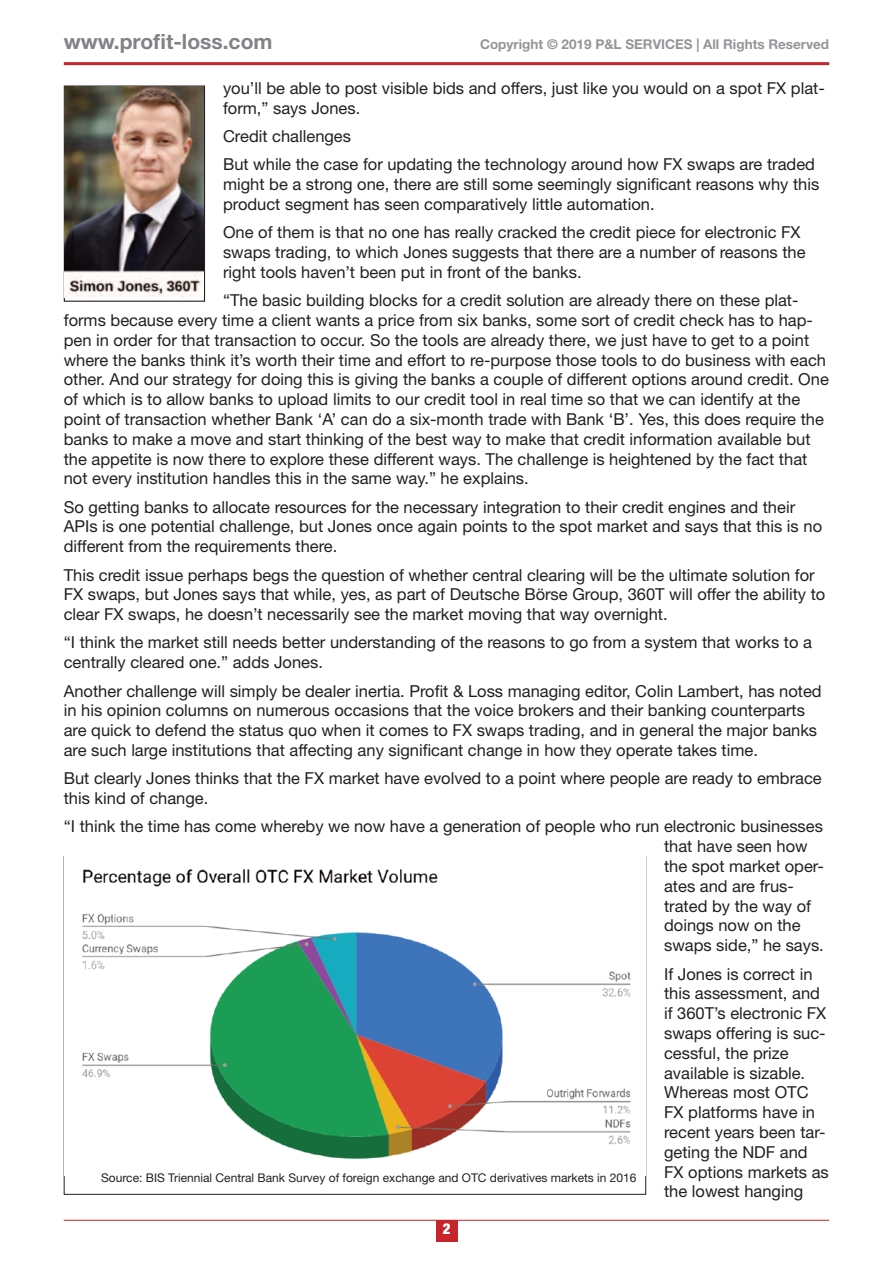
<style>
.page{position:relative;width:893px;height:1263px;background:#fff}
.page>*{position:absolute;margin:0;border:0;box-sizing:border-box;transform-origin:0 0}
.t1{font:700 21px "Helvetica Neue LT Std";color:#808285}
.t2{font:16.5px/19.8px "Helvetica Neue LT Std";color:#231f20}
.t3{font:900 condensed 15px "Helvetica Neue LT Std";color:#fff}
.t4{font:700 13.5px "Helvetica Neue LT Std";color:#939598}
.t5{font:12px "Helvetica Neue LT Std";color:#231f20}
</style>
<div class="page">
<hr style="left:64px;top:62px;width:765px;height:3px;background:#c8242b">
<hr style="left:64px;top:1220px;width:765px;height:1px;background:#c8242b">
<div style="left:436px;top:1220px;width:21px;height:21px;background:#c8242b"></div>
<img style="left:82px;top:869px;width:549px;height:291px">
<div style="left:64px;top:86px;width:141px;height:216px;border:1px solid #231f20"></div>
<img style="left:65px;top:87px;width:139px;height:210px">
<p class="t1" style="left:64px;top:34px;width:210px">www.profit-loss.com</p>
<p class="t4" style="left:480px;top:39px;width:351px">Copyright © 2019 P&amp;L SERVICES | All Rights Reserved</p>
<p class="t2" style="left:223px;top:80px;width:603px">you’ll be able to post visible bids and offers, just like you would on a spot FX plat&shy;form,” says Jones.</p>
<p class="t2" style="left:223px;top:124px;width:593px;line-height:28.3px">Credit challenges<br>But while the case for updating the technology around how FX swaps are traded</p>
<p class="t2" style="left:223px;top:176px;width:598px">might be a strong one, there are still some seemingly significant reasons why this product segment has seen comparatively little automation.</p>
<p class="t2" style="left:223px;top:224px;width:584px">One of them is that no one has really cracked the credit piece for electronic FX swaps trading, to which Jones suggests that there are a number of reasons the right tools haven’t been put in front of the banks.</p>
<p class="t2" style="left:64px;top:292px;width:767px;text-indent:159px">“The basic building blocks for a credit solution are already there on these plat&shy;forms because every time a client wants a price from six banks, some sort of credit check has to hap&shy;pen in order for that transaction to occur. So the tools are already there, we just have to get to a point where the banks think it’s worth their time and effort to re-purpose those tools to do business with each other. And our strategy for doing this is giving the banks a couple of different options around credit. One of which is to allow banks to upload limits to our credit tool in real time so that we can identify at the point of transaction whether Bank ‘A’ can do a six-month trade with Bank ‘B’. Yes, this does require the banks to make a move and start thinking of the best way to make that credit information available but the appetite is now there to explore these different ways. The challenge is heightened by the fact that not every institution handles this in the same way.” he explains.</p>
<p class="t2" style="left:64px;top:498px;width:760px">So getting banks to allocate resources for the necessary integration to their credit engines and their<br>APIs is one potential challenge, but Jones once again points to the spot market and says that this is no different from the requirements there.</p>
<p class="t2" style="left:64px;top:566px;width:763px">This credit issue perhaps begs the question of whether central clearing will be the ultimate solution for<br>FX swaps, but Jones says that while, yes, as part of Deutsche Börse Group, 360T will offer the ability to clear FX swaps, he doesn’t necessarily see the market moving that way overnight.</p>
<p class="t2" style="left:64px;top:634px;width:750px">“I think the market still needs better understanding of the reasons to go from a system that works to a centrally cleared one.” adds Jones.</p>
<p class="t2" style="left:64px;top:682px;width:759px">Another challenge will simply be dealer inertia. Profit &amp; Loss managing editor, Colin Lambert, has noted in his opinion columns on numerous occasions that the voice brokers and their banking counterparts are quick to defend the status quo when it comes to FX swaps trading, and in general the major banks are such large institutions that affecting any significant change in how they operate takes time.</p>
<p class="t2" style="left:64px;top:770px;width:759px">But clearly Jones thinks that the FX market have evolved to a point where people are ready to embrace this kind of change.</p>
<p class="t2" style="left:664px;top:818px;width:161px;text-indent:-600px">“I think the time has come whereby we now have a generation of people who run electronic businesses that have seen how the spot market oper&shy;ates and are frus&shy;trated by the way of doings now on the swaps side,” he says.</p>
<p class="t2" style="left:664px;top:965px;width:166px">If Jones is correct in this assessment, and if 360T’s electronic FX swaps offering is suc&shy;cessful, the prize available is sizable.<br>Whereas most OTC<br>FX platforms have in recent years been tar&shy;geting the NDF and<br>FX options markets as the lowest hanging</p>
<p class="t5" style="left:101px;top:1173px;width:537px">Source: BIS Triennial Central Bank Survey of foreign exchange and OTC derivatives markets in 2016</p>
<p class="t3" style="left:443px;top:1223px;width:9px">2</p>
</div>
